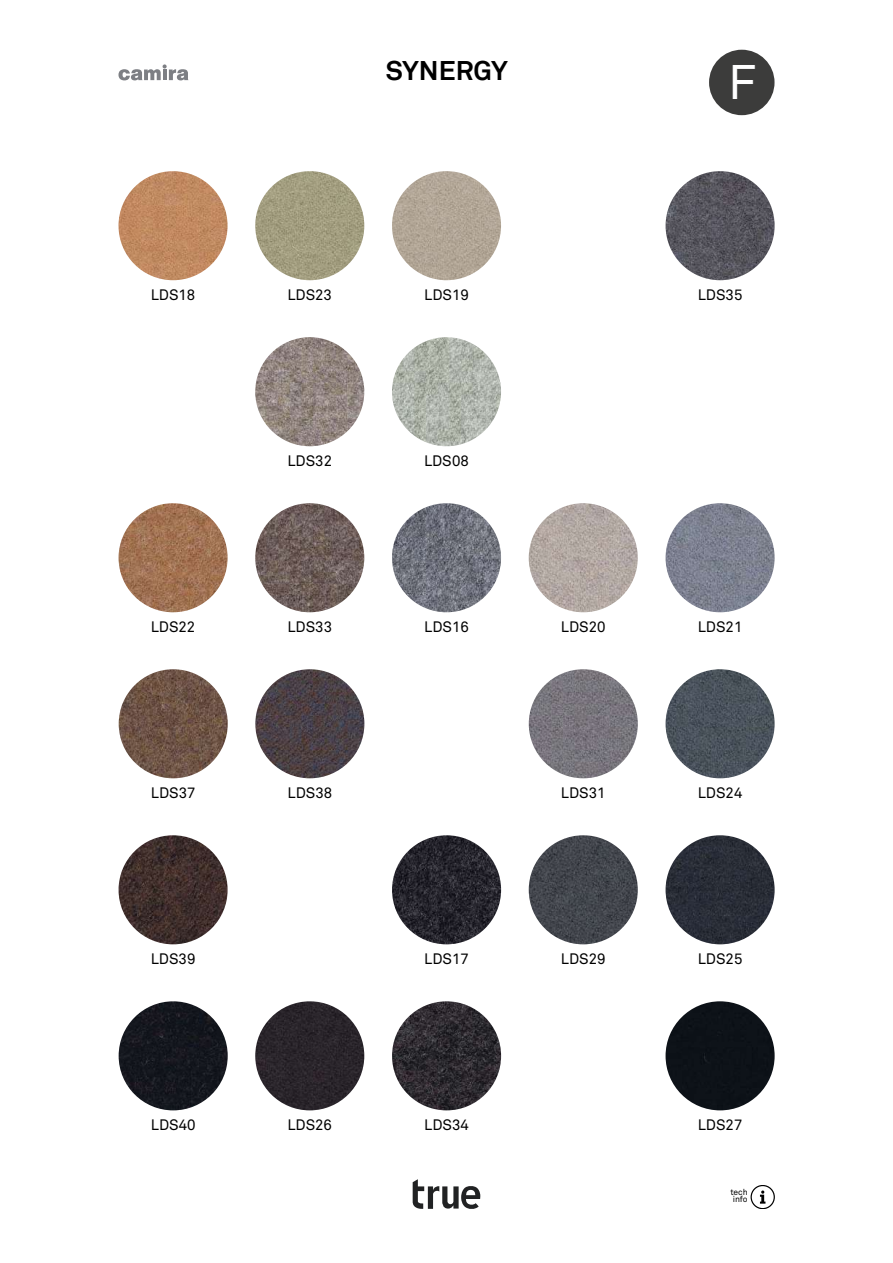
<style>
.page{position:relative;width:893px;height:1263px;background:#fff}
.page>*{position:absolute;margin:0;border:0;box-sizing:border-box;transform-origin:0 0}
.t1{font:48px "Akkurat Pro";color:#fff}
.t2{font:700 27px "Akkurat";color:#000}
.t3{font:15px "Akkurat Pro";color:#000}
.t4{font:8.55px/7.5px "Akkurat Pro";letter-spacing:-.005em;color:#000}
</style>
<div class="page">
<svg style="left:413px;top:1179px;width:67px;height:30px"></svg>
<img style="left:666px;top:503px;width:109px;height:109px;border-radius:55px">
<img style="left:119px;top:669px;width:109px;height:109px;border-radius:55px">
<img style="left:255px;top:1001px;width:109px;height:109px;border-radius:55px">
<img style="left:666px;top:835px;width:109px;height:109px;border-radius:55px">
<img style="left:392px;top:835px;width:109px;height:109px;border-radius:55px">
<img style="left:119px;top:835px;width:109px;height:109px;border-radius:55px">
<img style="left:392px;top:503px;width:109px;height:109px;border-radius:55px">
<img style="left:392px;top:337px;width:109px;height:109px;border-radius:55px">
<img style="left:255px;top:337px;width:109px;height:109px;border-radius:55px">
<img style="left:392px;top:171px;width:109px;height:109px;border-radius:55px">
<img style="left:255px;top:171px;width:109px;height:109px;border-radius:55px">
<img style="left:118px;top:171px;width:110px;height:109px;border-radius:55px">
<img style="left:666px;top:171px;width:109px;height:109px;border-radius:55px">
<img style="left:529px;top:835px;width:109px;height:109px;border-radius:55px">
<img style="left:392px;top:1001px;width:109px;height:109px;border-radius:55px">
<img style="left:529px;top:503px;width:109px;height:109px;border-radius:55px">
<img style="left:119px;top:1001px;width:109px;height:109px;border-radius:55px">
<img style="left:255px;top:503px;width:109px;height:109px;border-radius:55px">
<img style="left:666px;top:669px;width:109px;height:109px;border-radius:55px">
<img style="left:529px;top:669px;width:109px;height:109px;border-radius:55px">
<img style="left:255px;top:669px;width:109px;height:109px;border-radius:55px">
<img style="left:119px;top:503px;width:109px;height:109px;border-radius:55px">
<div style="left:666px;top:1001px;width:109px;height:109px;background:#0d1218;border-radius:55px"></div>
<div style="left:709px;top:50px;width:65px;height:65px;background:#3c3c3b;border-radius:50%"></div>
<svg style="left:751px;top:1185px;width:24px;height:24px"></svg>
<svg style="left:118px;top:64px;width:70px;height:16px"></svg>
<h2 class="t2" style="left:386px;top:54px;width:124px">SYNERGY</h2>
<h1 class="t1" style="left:728px;top:54px;width:30px">F</h1>
<p class="t3" style="left:151px;top:286px;width:46px">LDS18</p>
<p class="t3" style="left:287px;top:286px;width:46px">LDS23</p>
<p class="t3" style="left:424px;top:286px;width:46px">LDS19</p>
<p class="t3" style="left:698px;top:286px;width:46px">LDS35</p>
<p class="t3" style="left:287px;top:452px;width:46px">LDS32</p>
<p class="t3" style="left:424px;top:452px;width:47px">LDS08</p>
<p class="t3" style="left:151px;top:618px;width:46px">LDS22</p>
<p class="t3" style="left:287px;top:618px;width:46px">LDS33</p>
<p class="t3" style="left:424px;top:618px;width:46px">LDS16</p>
<p class="t3" style="left:561px;top:618px;width:46px">LDS20</p>
<p class="t3" style="left:698px;top:618px;width:46px">LDS21</p>
<p class="t3" style="left:151px;top:784px;width:46px">LDS37</p>
<p class="t3" style="left:288px;top:784px;width:46px">LDS38</p>
<p class="t3" style="left:561px;top:784px;width:46px">LDS31</p>
<p class="t3" style="left:698px;top:784px;width:46px">LDS24</p>
<p class="t3" style="left:151px;top:950px;width:46px">LDS39</p>
<p class="t3" style="left:424px;top:950px;width:46px">LDS17</p>
<p class="t3" style="left:698px;top:950px;width:46px">LDS25</p>
<p class="t3" style="left:561px;top:950px;width:46px">LDS29</p>
<p class="t3" style="left:151px;top:1116px;width:46px">LDS40</p>
<p class="t3" style="left:287px;top:1116px;width:46px">LDS26</p>
<p class="t3" style="left:424px;top:1116px;width:46px">LDS34</p>
<p class="t3" style="left:698px;top:1116px;width:46px">LDS27</p>
<p class="t4" style="left:730px;top:1188px;width:19px">tech info</p>
</div>
